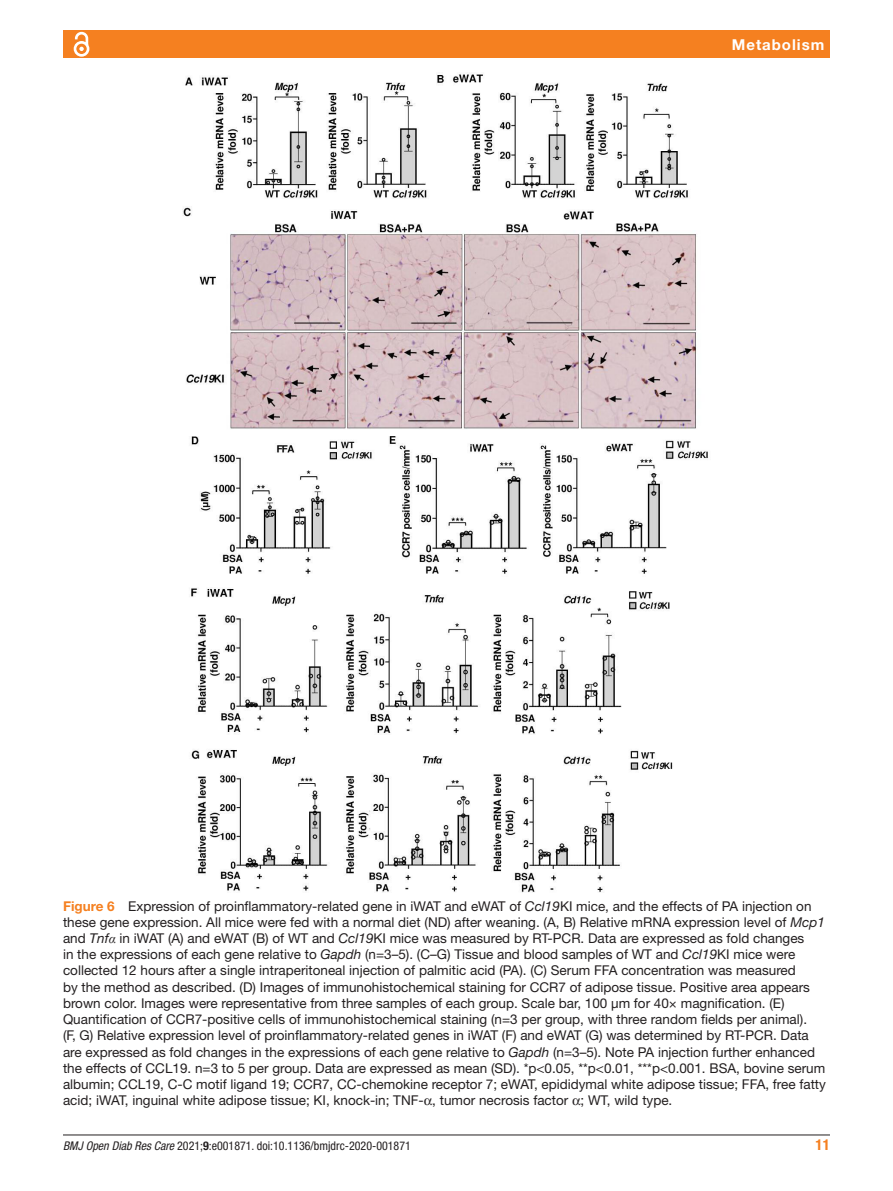
<style>
.page{position:relative;width:893px;height:1191px;background:#fff}
.page>*{position:absolute;margin:0;border:0;box-sizing:border-box;transform-origin:0 0}
.t1{font:700 15px "Helvetica Neue LT Std";letter-spacing:.065em;color:#fff}
.t2{font:700 condensed 15px "Helvetica Neue LT Std";color:#f58020}
.t3{font:13.5px/16.2px "Helvetica Neue LT Std";color:#231f20}
.t4{font:condensed 12px "Helvetica Neue LT Std";color:#231f20}
.s1{font-weight:700;color:#f58020}
.s2{font-style:italic}
.s3{font-family:"Times New Roman";font-style:italic}
.s4{font-weight:700}
</style>
<div class="page">
<hr style="left:63px;top:1134px;width:767px;height:1px;background:#231f20">
<div style="left:63px;top:31px;width:767px;height:27px;background:#f58020"></div>
<svg style="left:73px;top:31px;width:17px;height:26px"></svg>
<img style="left:182px;top:74px;width:526px;height:819px">
<p class="t1" style="left:732px;top:35px;width:94px">Metabolism</p>
<p class="t3" style="left:63px;top:897px;width:764px"><span class="s1">Figure 6</span> Expression of proinflammatory-related gene in iWAT and eWAT of <span class="s2">Ccl19</span>KI mice, and the effects of PA injection on these gene expression. All mice were fed with a normal diet (ND) after weaning. (A, B) Relative mRNA expression level of <span class="s2">Mcp1 </span>and <span class="s2">Tnf</span><span class="s3">α</span> in iWAT (A) and eWAT (B) of WT and <span class="s2">Ccl19</span>KI mice was measured by RT-PCR. Data are expressed as fold changes<br>in the expressions of each gene relative to <span class="s2">Gapdh</span> (n=3–5). (C–G) Tissue and blood samples of WT and <span class="s2">Ccl19</span>KI mice were collected 12 hours after a single intraperitoneal injection of palmitic acid (PA). (C) Serum FFA concentration was measured<br>by the method as described. (D) Images of immunohistochemical staining for CCR7 of adipose tissue. Positive area appears brown color. Images were representative from three samples of each group. Scale bar, 100 µm for 40× magnification. (E)<br>Quantification of CCR7-positive cells of immunohistochemical staining (n=3 per group, with three random fields per animal).<br>(F, G) Relative expression level of proinflammatory-related genes in iWAT (F) and eWAT (G) was determined by RT-PCR. Data are expressed as fold changes in the expressions of each gene relative to <span class="s2">Gapdh</span> (n=3–5). Note PA injection further enhanced the effects of CCL19. n=3 to 5 per group. Data are expressed as mean (SD). *p&lt;0.05, **p&lt;0.01, ***p&lt;0.001. BSA, bovine serum albumin; CCL19, C-C motif ligand 19; CCR7, CC-chemokine receptor 7; eWAT, epididymal white adipose tissue; FFA, free fatty acid; iWAT, inguinal white adipose tissue; KI, knock-in; TNF- , tumor necrosis factor ; WT, wild type.</p>
<p class="t4" style="left:63px;top:1138px;width:349px"><span class="s2">BMJ Open Diab Res Care</span> 2021;<span class="s4">9</span>:e001871. doi:10.1136/bmjdrc-2020-001871</p>
<p class="t2" style="left:816px;top:1135px;width:16px">11</p>
</div>
